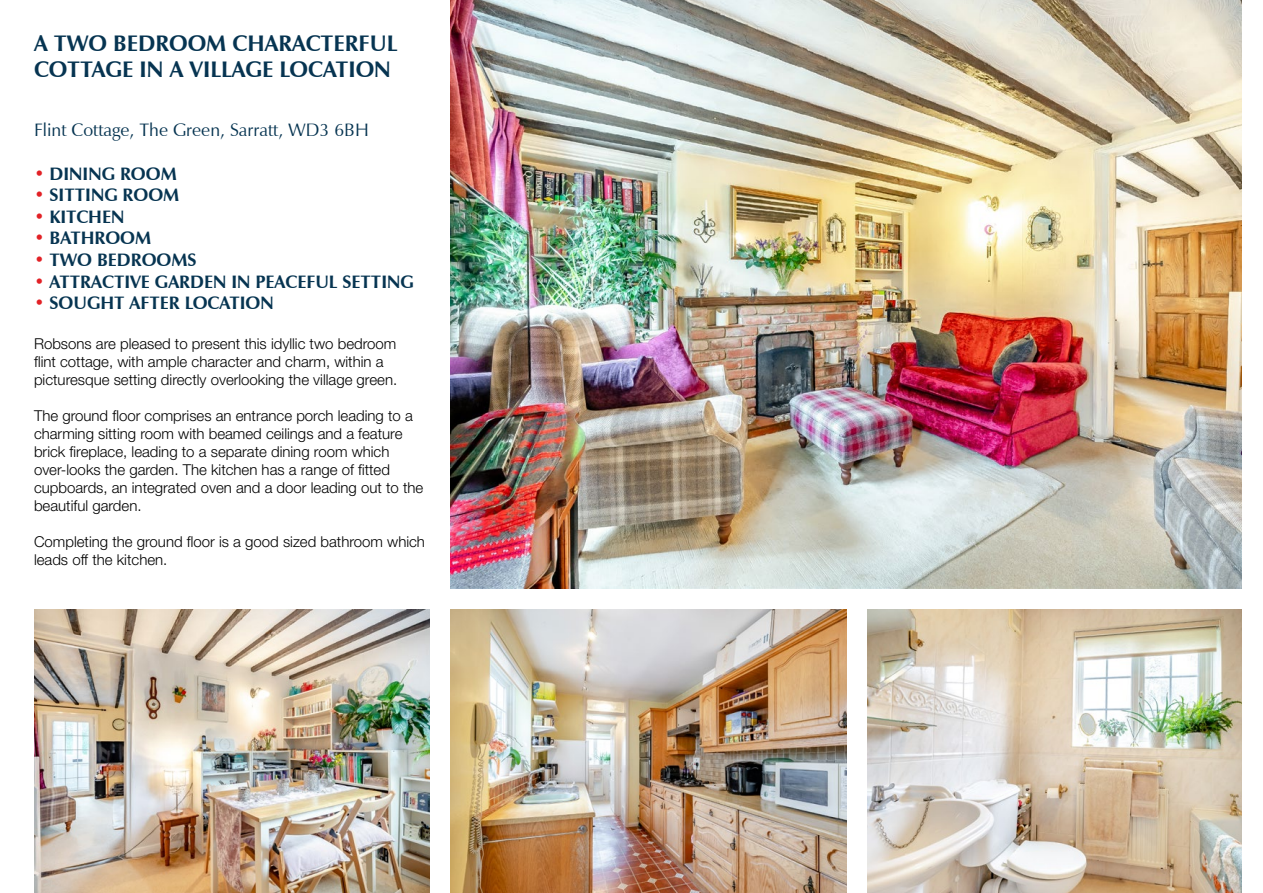
<style>
.page{position:relative;width:1263px;height:893px;background:#fff}
.page>*{position:absolute;margin:0;border:0;box-sizing:border-box;transform-origin:0 0}
.t1{font:700 22.5px/25.5px "Zapf Humanist 601 BT";color:#063451}
.t2{font:700 18px "Zapf Humanist 601 BT";color:#063451}
.t3{font:18px "Zapf Humanist 601 BT";color:#063451}
.t4{font:300 15px/18px "Helvetica Neue LT Std";color:#000}
.s1{color:#e22126}
</style>
<div class="page">
<img style="left:867px;top:609px;width:375px;height:284px">
<img style="left:451px;top:609px;width:395px;height:284px">
<img style="left:34px;top:609px;width:395px;height:284px">
<img style="left:451px;top:0;width:791px;height:588px">
<h1 class="t1" style="left:34px;top:31px;width:365px">A TWO BEDROOM CHARACTERFUL<br>COTTAGE IN A VILLAGE LOCATION</h1>
<p class="t3" style="left:34px;top:119px;width:336px">Flint Cottage, The Green, Sarratt, WD3 6BH</p>
<p class="t2" style="left:34px;top:162px;width:144px"><span class="s1">•</span> DINING ROOM</p>
<p class="t2" style="left:34px;top:184px;width:147px"><span class="s1">•</span> SITTING ROOM</p>
<p class="t2" style="left:34px;top:206px;width:92px"><span class="s1">•</span> KITCHEN</p>
<p class="t2" style="left:34px;top:227px;width:119px"><span class="s1">•</span> BATHROOM</p>
<p class="t2" style="left:34px;top:249px;width:164px"><span class="s1">•</span> TWO BEDROOMS</p>
<p class="t2" style="left:34px;top:270px;width:381px"><span class="s1">•</span> ATTRACTIVE GARDEN IN PEACEFUL SETTING</p>
<p class="t2" style="left:34px;top:292px;width:241px"><span class="s1">•</span> SOUGHT AFTER LOCATION</p>
<p class="t4" style="left:34px;top:334px;width:365px">Robsons are pleased to present this idyllic two bedroom flint cottage, with ample character and charm, within a picturesque setting directly overlooking the village green.</p>
<p class="t4" style="left:34px;top:406px;width:391px">The ground floor comprises an entrance porch leading to a charming sitting room with beamed ceilings and a feature brick fireplace, leading to a separate dining room which over-looks the garden. The kitchen has a range of fitted cupboards, an integrated oven and a door leading out to the beautiful garden.</p>
<p class="t4" style="left:34px;top:532px;width:392px">Completing the ground floor is a good sized bathroom which leads off the kitchen.</p>
</div>
